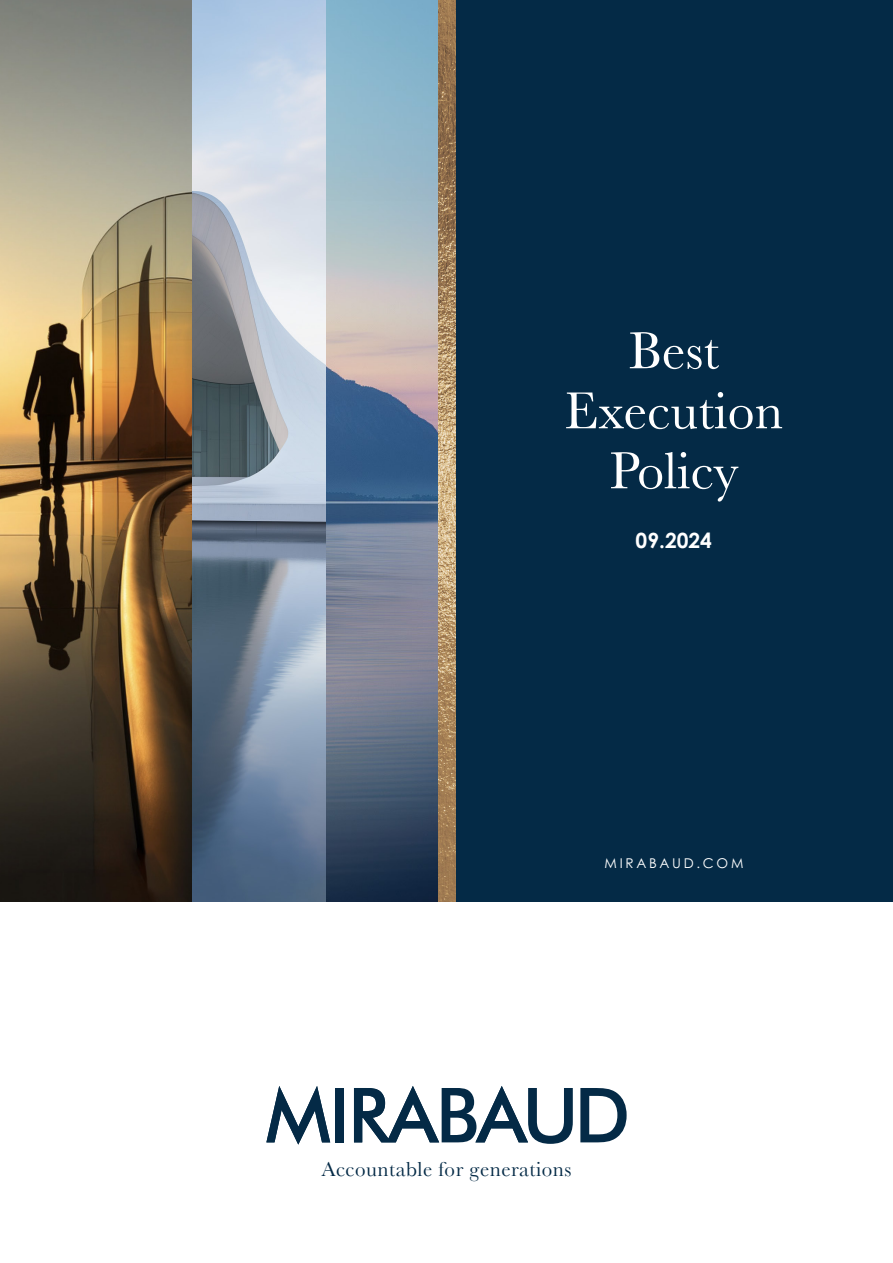
<style>
.page{position:relative;width:893px;height:1263px;background:#fff}
.page>*{position:absolute;margin:0;border:0;box-sizing:border-box;transform-origin:0 0}
.t1{font:54px/60px "Baskerville";color:#fff;text-align:center}
.t2{font:21px "Baskerville";letter-spacing:.025em;color:#042a46}
.t3{font:700 21px "Century Gothic Pro";color:#fff}
.t4{font:13.5px "Century Gothic Pro";letter-spacing:.2em;color:#fff}
</style>
<div class="page">
<div style="left:438px;top:0;width:455px;height:901px;background:#042a46"></div>
<svg style="left:580px;top:1088px;width:47px;height:54px"></svg>
<div style="left:335px;top:1088px;width:9px;height:54px;background:#042a46"></div>
<svg style="left:266px;top:1086px;width:64px;height:58px"></svg>
<svg style="left:354px;top:1086px;width:219px;height:58px"></svg>
<img style="left:0;top:0;width:455px;height:901px">
<p class="t1" style="left:564px;top:320px;width:220px">Best<br>Execution</p>
<p class="t1" style="left:609px;top:440px;width:131px">Policy</p>
<p class="t3" style="left:636px;top:528px;width:78px">09.2024</p>
<p class="t4" style="left:605px;top:855px;width:140px">MIRABAUD.COM</p>
<p class="t2" style="left:321px;top:1156px;width:252px">Accountable for generations</p>
</div>
